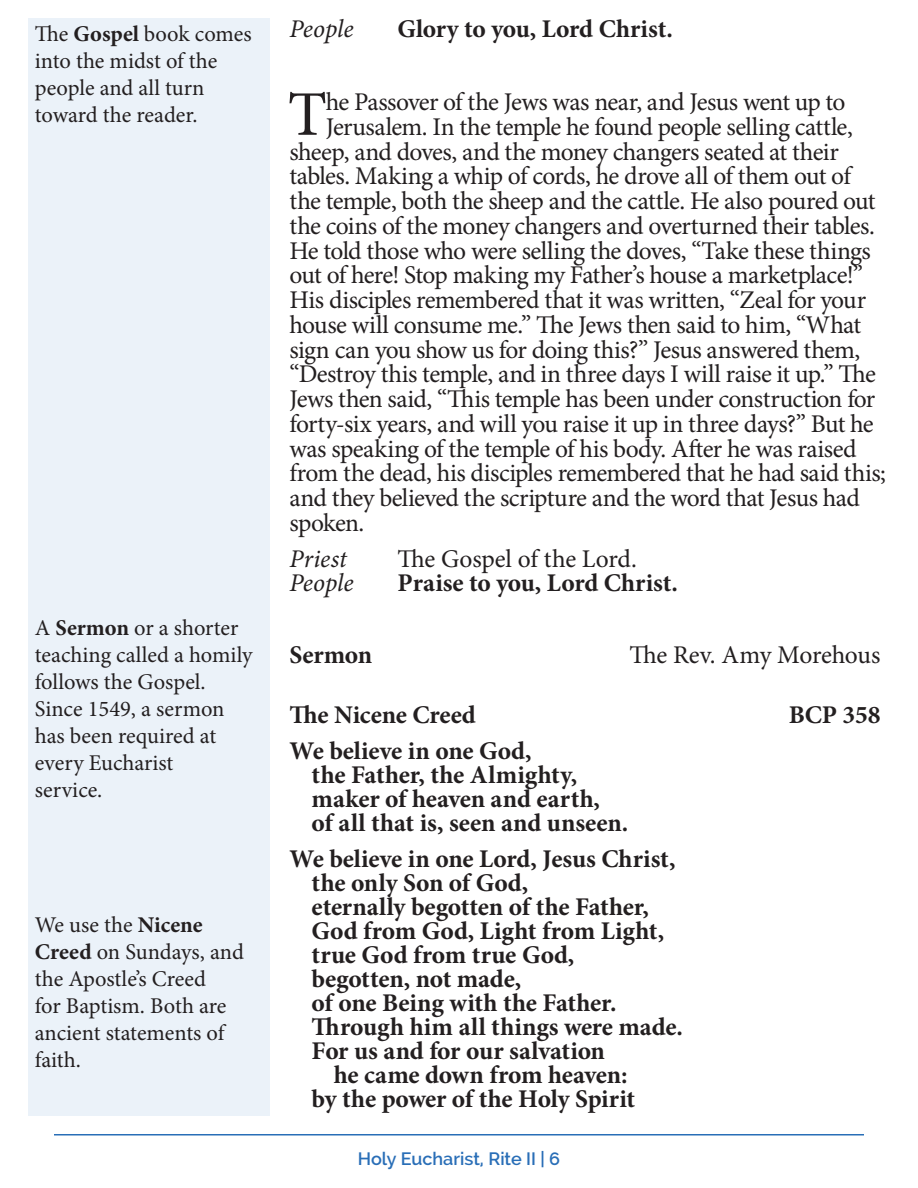
<style>
.page{position:relative;width:918px;height:1188px;background:#fff}
.page>*{position:absolute;margin:0;border:0;box-sizing:border-box;transform-origin:0 0}
.People{font:63.6px "Minion Pro";color:#231f20}
.People-2{font:25.5px "Minion Pro";letter-spacing:-.025em;color:#231f20}
.People-3{font:700 25.5px/24px "Minion Pro";color:#231f20}
.People-4{font:25.5px "Minion Pro";letter-spacing:-.005em;color:#231f20}
.People-5{font:italic 25.5px "Minion Pro";color:#231f20}
.t1{font:22.5px/27px "Minion Pro";color:#231f20}
.t2{font:600 18px "Raleway";color:#296eb7}
.s1{font-weight:700}
</style>
<div class="page">
<hr style="left:54px;top:1134px;width:810px;height:2px;background:#296eb7">
<div style="left:28px;top:18px;width:242px;height:1098px;background:#ebf2f9"></div>
<p class="t1" style="left:35px;top:21px;width:218px">The <span class="s1">Gospel</span> book comes into the midst of the people and all turn toward the reader.</p>
<p class="t1" style="left:35px;top:615px;width:219px">A <span class="s1">Sermon</span> or a shorter teaching called a homily follows the Gospel.</p>
<p class="t1" style="left:35px;top:696px;width:191px">Since 1549, a sermon</p>
<p class="t1" style="left:35px;top:723px;width:183px">has been required at</p>
<p class="t1" style="left:35px;top:750px;width:140px">every Eucharist</p>
<p class="t1" style="left:35px;top:777px;width:69px">service.</p>
<p class="t1" style="left:35px;top:912px;width:211px">We use the <span class="s1">Nicene<br>Creed</span> on Sundays, and the Apostle’s Creed<br>for Baptism. Both are ancient statements of faith.</p>
<p class="People-5" style="left:290px;top:11px;width:66px">People</p>
<p class="People-3" style="left:398px;top:16px;width:277px">Glory to you, Lord Christ.</p>
<p class="People" style="left:288px;top:72px;width:41px">T</p>
<p class="People-2" style="left:326px;top:85px;width:521px">he Passover of the Jews was near, and Jesus went up to</p>
<p class="People-2" style="left:326px;top:110px;width:529px">Jerusalem. In the temple he found people selling cattle,</p>
<p class="People-2" style="left:290px;top:134px;width:551px">sheep, and doves, and the money changers seated at their</p>
<p class="People-2" style="left:290px;top:159px;width:563px">tables. Making a whip of cords, he drove all of them out of</p>
<p class="People-2" style="left:290px;top:184px;width:588px">the temple, both the sheep and the cattle. He also poured out</p>
<p class="People-2" style="left:290px;top:209px;width:587px">the coins of the money changers and overturned their tables.</p>
<p class="People-2" style="left:290px;top:233px;width:583px">He told those who were selling the doves, “Take these things</p>
<p class="People-2" style="left:290px;top:258px;width:575px">out of here! Stop making my Father’s house a marketplace!”</p>
<p class="People-2" style="left:290px;top:283px;width:578px">His disciples remembered that it was written, “Zeal for your</p>
<p class="People-2" style="left:290px;top:308px;width:573px">house will consume me.” The Jews then said to him, “What</p>
<p class="People-2" style="left:290px;top:332px;width:572px">sign can you show us for doing this?” Jesus answered them,</p>
<p class="People-2" style="left:290px;top:357px;width:588px">“Destroy this temple, and in three days I will raise it up.” The</p>
<p class="People-2" style="left:290px;top:382px;width:587px">Jews then said, “This temple has been under construction for</p>
<p class="People-2" style="left:290px;top:407px;width:586px">forty-six years, and will you raise it up in three days?” But he</p>
<p class="People-2" style="left:290px;top:431px;width:569px">was speaking of the temple of his body. After he was raised</p>
<p class="People-2" style="left:290px;top:456px;width:598px">from the dead, his disciples remembered that he had said this;</p>
<p class="People-2" style="left:290px;top:481px;width:572px">and they believed the scripture and the word that Jesus had</p>
<p class="People-2" style="left:290px;top:506px;width:76px">spoken.</p>
<p class="People-5" style="left:290px;top:541px;width:59px">Priest</p>
<p class="People-4" style="left:397px;top:542px;width:241px">The Gospel of the Lord.</p>
<p class="People-5" style="left:290px;top:565px;width:66px">People</p>
<p class="People-3" style="left:397px;top:570px;width:282px">Praise to you, Lord Christ.</p>
<p class="People-3" style="left:290px;top:642px;width:84px">Sermon</p>
<p class="People-2" style="left:629px;top:638px;width:253px">The Rev. Amy Morehous</p>
<p class="People-3" style="left:290px;top:702px;width:188px">The Nicene Creed</p>
<p class="People-3" style="left:789px;top:702px;width:93px">BCP 358</p>
<p class="People-3" style="left:312px;top:738px;width:318px;text-indent:-22px">We believe in one God,<br>the Father, the Almighty, maker of heaven and earth, of all that is, seen and unseen.</p>
<p class="People-3" style="left:290px;top:846px;width:388px">We believe in one Lord, Jesus Christ,</p>
<p class="People-3" style="left:312px;top:870px;width:218px">the only Son of God,</p>
<p class="People-3" style="left:312px;top:894px;width:339px">eternally begotten of the Father,</p>
<p class="People-3" style="left:312px;top:918px;width:354px">God from God, Light from Light,</p>
<p class="People-3" style="left:312px;top:942px;width:264px">true God from true God,</p>
<p class="People-3" style="left:312px;top:966px;width:211px">begotten, not made,</p>
<p class="People-3" style="left:312px;top:990px;width:307px">of one Being with the Father.</p>
<p class="People-3" style="left:312px;top:1014px;width:373px">Through him all things were made.</p>
<p class="People-3" style="left:312px;top:1038px;width:295px">For us and for our salvation</p>
<p class="People-3" style="left:334px;top:1062px;width:295px">he came down from heaven:</p>
<p class="People-3" style="left:312px;top:1086px;width:325px">by the power of the Holy Spirit</p>
<p class="t2" style="left:358px;top:1149px;width:204px">Holy Eucharist, Rite II | 6</p>
</div>
